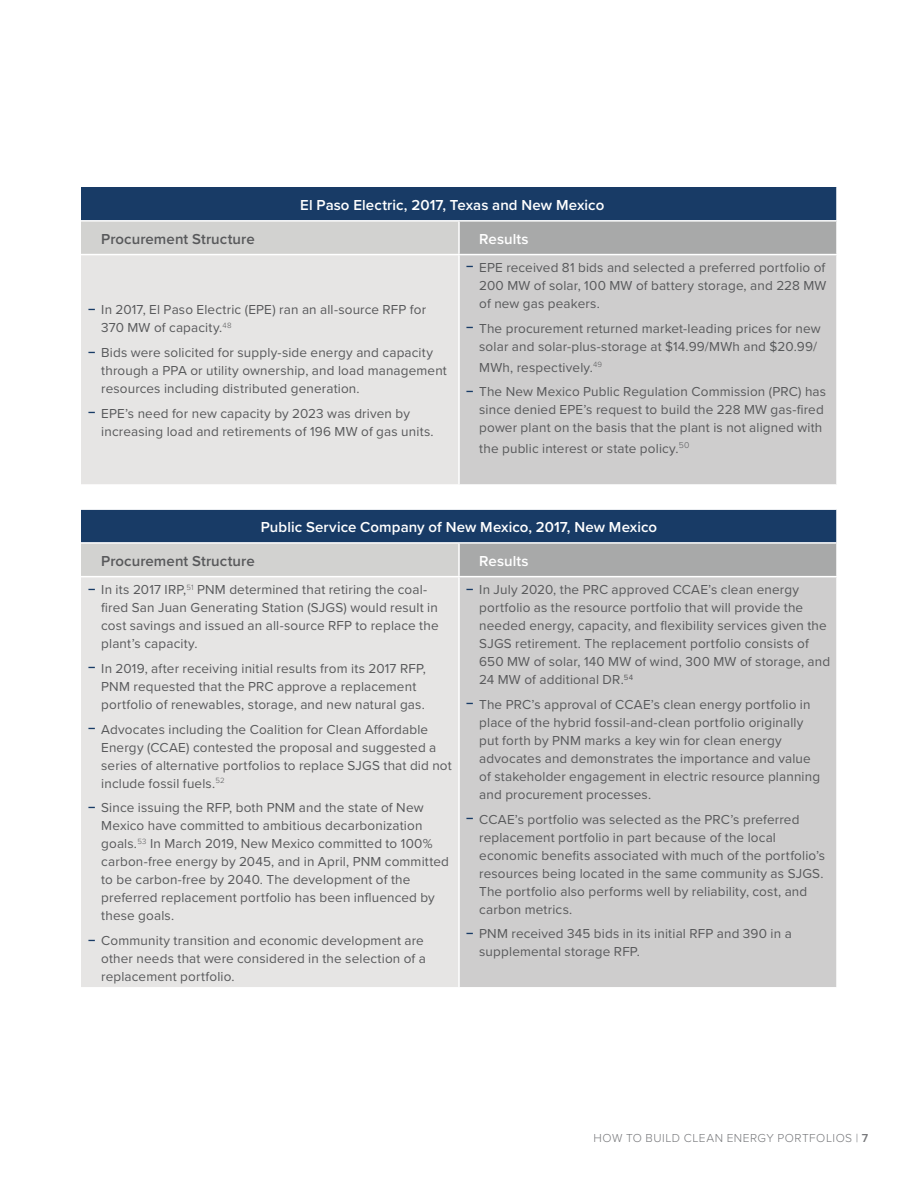
<style>
.page{position:relative;width:918px;height:1188px;background:#fff}
.page>*{position:absolute;margin:0;border:0;box-sizing:border-box;transform-origin:0 0}
.t1{font:600 15px "Proxima Nova";letter-spacing:.005em;color:#fff}
.t2{font:600 15px "Proxima Nova";letter-spacing:.005em;color:#58595b}
.t3{font:13.5px/18px "Proxima Nova";letter-spacing:.01em;color:#58595b}
.t4{font:300 12px "Proxima Nova";letter-spacing:.04em;color:#77787b}
.s1{font-weight:300;font-size:27px;color:#183b66}
.s2{font-weight:600}
</style>
<div class="page">
<div style="left:81px;top:187px;width:756px;height:34px;background:#183b66"></div>
<div style="left:81px;top:221px;width:378px;height:34px;background:#d2d2d0"></div>
<div style="left:459px;top:221px;width:378px;height:34px;background:#a8a9a9"></div>
<div style="left:81px;top:255px;width:377px;height:229px;background:#e6e5e4"></div>
<div style="left:460px;top:255px;width:376px;height:229px;background:#cecdcd"></div>
<svg style="left:81px;top:577px;width:755px;height:410px;background:#dad9d8"></svg>
<div style="left:81px;top:509px;width:756px;height:34px;background:#183b66"></div>
<div style="left:81px;top:543px;width:378px;height:34px;background:#d2d2d0"></div>
<div style="left:459px;top:543px;width:378px;height:34px;background:#a8a9a9"></div>
<hr style="left:836px;top:187px;width:2px;height:33px;background:#fff">
<hr style="left:81px;top:220px;width:378px;height:2px;background:#fff">
<hr style="left:459px;top:220px;width:379px;height:2px;background:#fff">
<hr style="left:458px;top:222px;width:2px;height:32px;background:#fff">
<hr style="left:836px;top:222px;width:2px;height:32px;background:#fff">
<hr style="left:459px;top:254px;width:379px;height:1px;background:#fff">
<hr style="left:459px;top:508px;width:379px;height:2px;background:#fff">
<hr style="left:836px;top:510px;width:2px;height:32px;background:#fff">
<hr style="left:459px;top:542px;width:379px;height:2px;background:#fff">
<hr style="left:458px;top:544px;width:2px;height:32px;background:#fff">
<hr style="left:836px;top:544px;width:2px;height:32px;background:#fff">
<hr style="left:459px;top:576px;width:379px;height:1px;background:#fff">
<hr style="left:458px;top:577px;width:2px;height:410px;background:#fff">
<hr style="left:81px;top:254px;width:378px;height:1px;background:#fff">
<hr style="left:81px;top:508px;width:378px;height:2px;background:#fff">
<hr style="left:81px;top:542px;width:378px;height:2px;background:#fff">
<hr style="left:81px;top:576px;width:378px;height:1px;background:#fff">
<p class="t1" style="left:300px;top:194px;width:306px">El Paso Electric, 2017, Texas and New Mexico</p>
<p class="t2" style="left:101px;top:227px;width:155px">Procurement Structure</p>
<p class="t1" style="left:479px;top:227px;width:51px">Results</p>
<p class="t3" style="left:101px;top:300px;width:326px;text-indent:-14px"><span class="s1">-</span> In 2017, El Paso Electric (EPE) ran an all-source RFP for<br>370 MW of capacity.<sup>48</sup></p>
<p class="t3" style="left:101px;top:343px;width:347px;text-indent:-14px"><span class="s1">-</span> Bids were solicited for supply-side energy and capacity through a PPA or utility ownership, and load management resources including distributed generation.</p>
<p class="t3" style="left:101px;top:404px;width:334px;text-indent:-14px"><span class="s1">-</span> EPE’s need for new capacity by 2023 was driven by increasing load and retirements of 196 MW of gas units.</p>
<p class="t3" style="left:479px;top:258px;width:349px;text-align:justify;text-indent:-14px"><span class="s1">-</span> EPE received 81 bids and selected a preferred portfolio of 200 MW of solar, 100 MW of battery storage, and 228 MW of new gas peakers.</p>
<p class="t3" style="left:466px;top:319px;width:356px;text-align:right"><span class="s1">-</span> The procurement returned market-leading prices for new solar and solar-plus-storage at $14.99/MWh and $20.99/</p>
<p class="t3" style="left:479px;top:358px;width:124px">MWh, respectively.<sup>49</sup></p>
<p class="t3" style="left:479px;top:382px;width:348px;text-indent:-14px"><span class="s1">-</span> The New Mexico Public Regulation Commission (PRC) has since denied EPE’s request to build the 228 MW gas-fired power plant on the basis that the plant is not aligned with</p>
<p class="t3" style="left:479px;top:439px;width:212px">the public interest or state policy.<sup>50</sup></p>
<p class="t1" style="left:261px;top:516px;width:398px">Public Service Company of New Mexico, 2017, New Mexico</p>
<p class="t2" style="left:101px;top:550px;width:155px">Procurement Structure</p>
<p class="t1" style="left:479px;top:550px;width:51px">Results</p>
<p class="t3" style="left:101px;top:580px;width:339px;text-indent:-13px"><span class="s1">-</span> In its 2017 IRP,<sup>51</sup> PNM determined that retiring the coal&shy;fired San Juan Generating Station (SJGS) would result in cost savings and issued an all-source RFP to replace the plant’s capacity.</p>
<p class="t3" style="left:101px;top:659px;width:326px;text-indent:-14px"><span class="s1">-</span> In 2019, after receiving initial results from its 2017 RFP,<br>PNM requested that the PRC approve a replacement portfolio of renewables, storage, and new natural gas.</p>
<p class="t3" style="left:101px;top:719px;width:352px;text-indent:-14px"><span class="s1">-</span> Advocates including the Coalition for Clean Affordable Energy (CCAE) contested the proposal and suggested a series of alternative portfolios to replace SJGS that did not include fossil fuels.<sup>52</sup></p>
<p class="t3" style="left:101px;top:798px;width:349px;text-indent:-14px"><span class="s1">-</span> Since issuing the RFP, both PNM and the state of New Mexico have committed to ambitious decarbonization goals.<sup>53</sup> In March 2019, New Mexico committed to 100% carbon-free energy by 2045, and in April, PNM committed to be carbon-free by 2040. The development of the preferred replacement portfolio has been influenced by these goals.</p>
<p class="t3" style="left:101px;top:931px;width:326px;text-indent:-14px"><span class="s1">-</span> Community transition and economic development are other needs that were considered in the selection of a replacement portfolio.</p>
<p class="t3" style="left:479px;top:580px;width:353px;text-indent:-14px"><span class="s1">-</span> In July 2020, the PRC approved CCAE’s clean energy portfolio as the resource portfolio that will provide the needed energy, capacity, and flexibility services given the SJGS retirement. The replacement portfolio consists of 650 MW of solar, 140 MW of wind, 300 MW of storage, and 24 MW of additional DR.<sup>54</sup></p>
<p class="t3" style="left:479px;top:695px;width:342px;text-indent:-14px"><span class="s1">-</span> The PRC’s approval of CCAE’s clean energy portfolio in place of the hybrid fossil-and-clean portfolio originally put forth by PNM marks a key win for clean energy advocates and demonstrates the importance and value of stakeholder engagement in electric resource planning and procurement processes.</p>
<p class="t3" style="left:479px;top:809px;width:347px;text-indent:-14px"><span class="s1">-</span> CCAE’s portfolio was selected as the PRC’s preferred replacement portfolio in part because of the local economic benefits associated with much of the portfolio’s resources being located in the same community as SJGS.<br>The portfolio also performs well by reliability, cost, and carbon metrics.</p>
<p class="t3" style="left:479px;top:924px;width:314px;text-indent:-14px"><span class="s1">-</span> PNM received 345 bids in its initial RFP and 390 in a supplemental storage RFP.</p>
<p class="t4" style="left:594px;top:1129px;width:276px">HOW TO BUILD CLEAN ENERGY PORTFOLIOS | <span class="s2">7</span></p>
</div>
